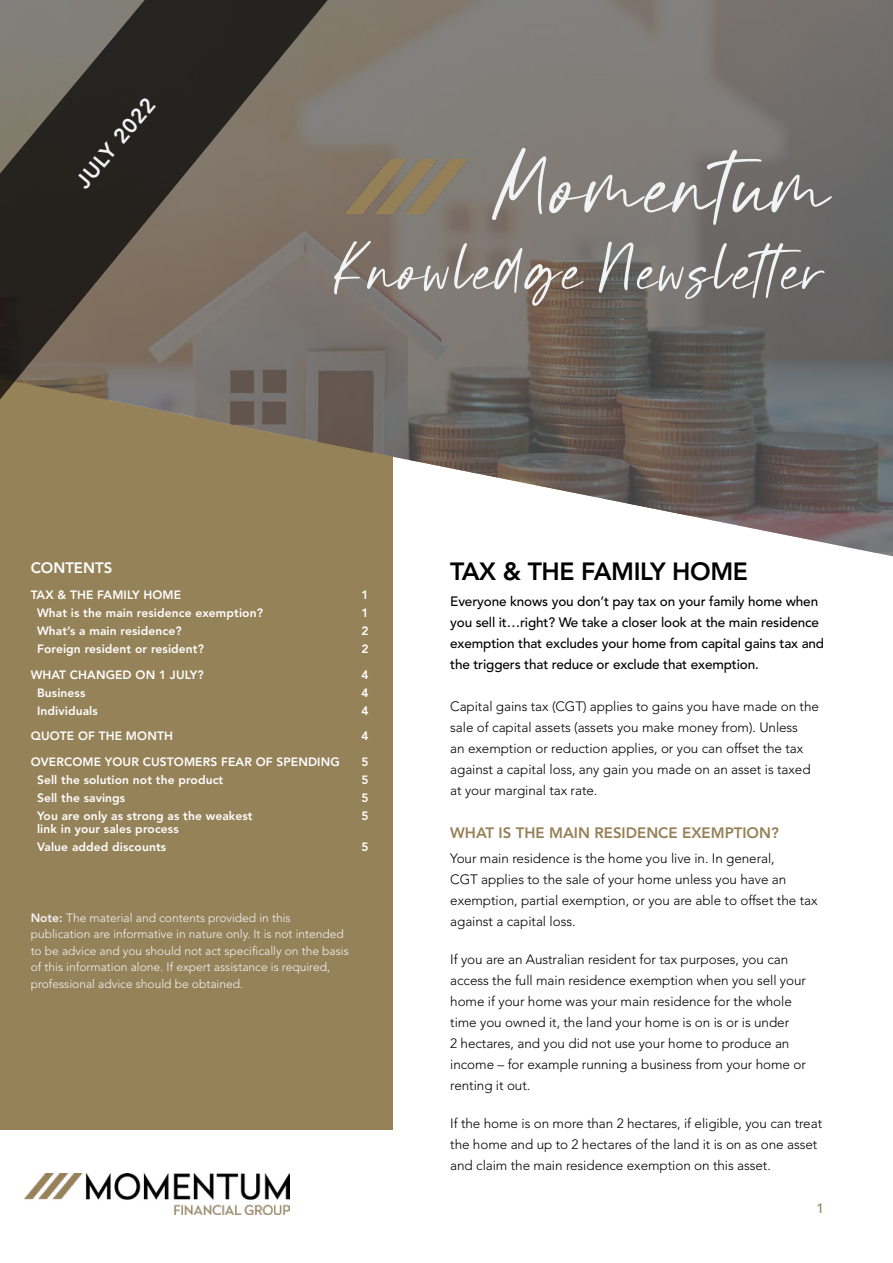
<style>
.page{position:relative;width:893px;height:1263px;background:#fff}
.page>*{position:absolute;margin:0;border:0;box-sizing:border-box;transform-origin:0 0}
.t1{font:100.5px "Mystique";letter-spacing:.04em;color:#f1f3f4}
.t2{font:73.5px "Mystique";letter-spacing:.04em;color:#f1f3f4}
.t3{font:800 24.75px "Avenir LT Std";letter-spacing:-.015em;color:#000}
.t4{font:800 21px "Avenir LT Std";color:#f1f3f4}
.t5{font:800 15px "Avenir LT Std";color:#968057}
.t6{font:800 15px "Avenir LT Std";color:#fff}
.t7{font:300 13.5px/21px "Avenir LT Std";letter-spacing:-.005em;color:#000}
.t8{font:500 13.5px/21px "Avenir LT Std";letter-spacing:-.01em;color:#000}
.t9{font:500 13.5px "Avenir LT Std";color:#968259}
.t10{font:800 12px/18px "Avenir LT Std";letter-spacing:.01em;color:#fff}
.t11{font:300 12px/16.5px "Avenir LT Std";color:#f2f2f5}
.s1{font-weight:800}
</style>
<div class="page">
<div style="left:0;top:142px;width:393px;height:987px;background:#968259"></div>
<svg style="left:402px;top:0;width:491px;height:557px;background:#7e7a77"></svg>
<svg style="left:0;top:0;width:402px;height:459px;background:#655d52"></svg>
<img style="left:345px;top:159px;width:122px;height:54px">
<img style="left:25px;top:1173px;width:265px;height:42px">
<h3 class="t4" style="left:71px;top:177px;width:112px;rotate:-50deg">JULY 2022</h3>
<h1 class="t1" style="left:497px;top:126px;width:328px">Momentum</h1>
<h2 class="t2" style="left:335px;top:226px;width:490px">Knowledge Newsletter</h2>
<p class="t6" style="left:31px;top:559px;width:83px">CONTENTS</p>
<p class="t10" style="left:37px;top:586px;width:227px;text-indent:-6px">TAX &amp; THE FAMILY HOME<br>What is the main residence exemption?<br>What’s a main residence?<br>Foreign resident or resident?</p>
<p class="t10" style="left:37px;top:665px;width:168px;text-indent:-6px">WHAT CHANGED ON 1 JULY?<br>Business<br>Individuals</p>
<p class="t10" style="left:31px;top:723px;width:311px;line-height:25.5px">QUOTE OF THE MONTH<br>OVERCOME YOUR CUSTOMERS FEAR OF SPENDING</p>
<p class="t10" style="left:37px;top:770px;width:217px">Sell the solution not the product<br>Sell the savings<br>You are only as strong as the weakest</p>
<p class="t10" style="left:37px;top:820px;width:143px">link in your sales process<br>Value added discounts</p>
<p class="t10" style="left:362px;top:586px;width:9px;text-align:justify">1<br>1<br>2<br>2</p>
<p class="t10" style="left:362px;top:665px;width:9px;text-align:justify">4<br>4<br>4</p>
<p class="t10" style="left:362px;top:723px;width:9px;line-height:25.5px">4<br>5</p>
<p class="t10" style="left:362px;top:770px;width:9px;text-align:justify">5<br>5<br>5</p>
<p class="t10" style="left:362px;top:838px;width:9px">5</p>
<p class="t11" style="left:31px;top:909px;width:320px"><span class="s1">Note:</span> The material and contents provided in this publication are informative in nature only. It is not intended to be advice and you should not act specifically on the basis of this information alone. If expert assistance is required, professional advice should be obtained.</p>
<h3 class="t3" style="left:450px;top:557px;width:299px">TAX &amp; THE FAMILY HOME</h3>
<p class="t8" style="left:450px;top:591px;width:375px">Everyone knows you don’t pay tax on your family home when you sell it…right? We take a closer look at the main residence exemption that excludes your home from capital gains tax and the triggers that reduce or exclude that exemption.</p>
<p class="t7" style="left:450px;top:696px;width:370px">Capital gains tax (CGT) applies to gains you have made on the sale of capital assets (assets you make money from). Unless<br>an exemption or reduction applies, or you can offset the tax against a capital loss, any gain you made on an asset is taxed at your marginal tax rate.</p>
<p class="t5" style="left:450px;top:824px;width:330px">WHAT IS THE MAIN RESIDENCE EXEMPTION?</p>
<p class="t7" style="left:450px;top:848px;width:369px">Your main residence is the home you live in. In general,<br>CGT applies to the sale of your home unless you have an exemption, partial exemption, or you are able to offset the tax against a capital loss.</p>
<p class="t7" style="left:450px;top:949px;width:357px">If you are an Australian resident for tax purposes, you can access the full main residence exemption when you sell your home if your home was your main residence for the whole time you owned it, the land your home is on is or is under<br>2 hectares, and you did not use your home to produce an income – for example running a business from your home or renting it out.</p>
<p class="t7" style="left:450px;top:1113px;width:373px">If the home is on more than 2 hectares, if eligible, you can treat the home and up to 2 hectares of the land it is on as one asset and claim the main residence exemption on this asset.</p>
<p class="t9" style="left:816px;top:1201px;width:9px">1</p>
</div>
